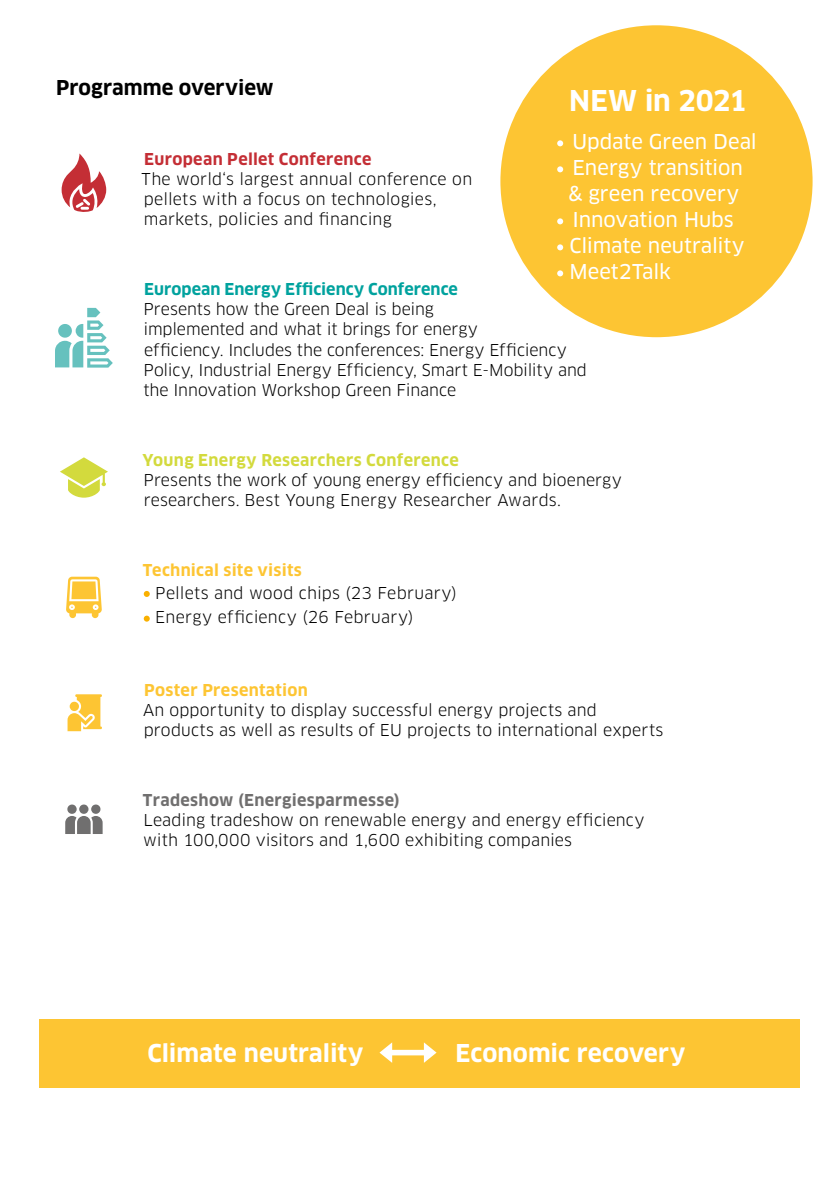
<style>
.page{position:relative;width:840px;height:1191px;background:#fff}
.page>*{position:absolute;margin:0;border:0;box-sizing:border-box;transform-origin:0 0}
.t1{font:700 28px "Clan Pro";letter-spacing:-.015em;color:#fff}
.t2{font:700 24px "Clan Pro";color:#fff}
.t3{font:20px/26px "Clan Pro News";letter-spacing:-.005em;color:#fff}
.t4{font:700 20px "Clan Pro";color:#000}
.t5{font:16px/20px "Clan Pro";letter-spacing:.005em;color:#000}
.t6{font:700 16px "Clan Pro";letter-spacing:.02em;color:#fdc533}
.t7{font:700 16px "Clan Pro";letter-spacing:.005em;color:#00a29e}
.t8{font:700 16px "Clan Pro";letter-spacing:.02em;color:#d3da3d}
.t9{font:700 16px "Clan Pro";letter-spacing:.02em;color:#706f6f}
.t10{font:700 16px "Clan Pro";letter-spacing:.02em;color:#c42e35}
</style>
<div class="page">
<div style="left:500px;top:25px;width:312px;height:312px;background:#fdc533;border-radius:50%"></div>
<svg style="left:557px;top:140px;width:6px;height:6px"></svg>
<svg style="left:557px;top:166px;width:6px;height:6px"></svg>
<svg style="left:557px;top:218px;width:6px;height:6px"></svg>
<svg style="left:557px;top:244px;width:6px;height:6px"></svg>
<svg style="left:557px;top:270px;width:6px;height:6px"></svg>
<div style="left:40px;top:1019px;width:759px;height:68px;background:#fdc533"></div>
<svg style="left:379px;top:1042px;width:57px;height:20px"></svg>
<svg style="left:62px;top:153px;width:44px;height:59px"></svg>
<svg style="left:55px;top:308px;width:58px;height:59px"></svg>
<svg style="left:66px;top:576px;width:36px;height:42px"></svg>
<svg style="left:67px;top:694px;width:35px;height:37px"></svg>
<svg style="left:60px;top:457px;width:48px;height:40px"></svg>
<svg style="left:65px;top:804px;width:38px;height:30px"></svg>
<svg style="left:144px;top:591px;width:6px;height:6px"></svg>
<svg style="left:144px;top:615px;width:6px;height:6px"></svg>
<p class="t4" style="left:56px;top:76px;width:219px">Programme overview</p>
<h1 class="t1" style="left:569px;top:85px;width:179px">NEW in 2021</h1>
<p class="t3" style="left:568px;top:129px;width:190px">Update Green Deal<br>Energy transition &amp; green recovery<br>Innovation Hubs<br>Climate neutrality<br>Meet2Talk</p>
<p class="t10" style="left:144px;top:150px;width:229px">European Pellet Conference</p>
<p class="t5" style="left:141px;top:169px;width:332px">The world‘s largest annual conference on pellets with a focus on technologies, markets, policies and financing</p>
<p class="t7" style="left:144px;top:280px;width:315px">European Energy Efficiency Conference</p>
<p class="t5" style="left:143px;top:299px;width:445px">Presents how the Green Deal is being<br>implemented and what it brings for energy<br>efficiency. Includes the conferences: Energy Efficiency Policy, Industrial Energy Efficiency, Smart E-Mobility and the Innovation Workshop Green Finance</p>
<p class="t8" style="left:142px;top:450px;width:317px">Young Energy Researchers Conference</p>
<p class="t5" style="left:143px;top:469px;width:479px">Presents the work of young energy efficiency and bioenergy researchers. Best Young Energy Researcher Awards.</p>
<p class="t6" style="left:143px;top:560px;width:160px">Technical site visits</p>
<p class="t5" style="left:155px;top:580px;width:303px;line-height:24.8px">Pellets and wood chips (23 February)<br>Energy efficiency (26 February)</p>
<p class="t6" style="left:144px;top:680px;width:165px">Poster Presentation</p>
<p class="t5" style="left:143px;top:699px;width:521px">An opportunity to display successful energy projects and products as well as results of EU projects to international experts</p>
<p class="t9" style="left:143px;top:790px;width:258px">Tradeshow (Energiesparmesse)</p>
<p class="t5" style="left:143px;top:809px;width:502px">Leading tradeshow on renewable energy and energy efficiency with 100,000 visitors and 1,600 exhibiting companies</p>
<h2 class="t2" style="left:147px;top:1039px;width:217px">Climate neutrality</h2>
<h2 class="t2" style="left:455px;top:1039px;width:231px">Economic recovery</h2>
</div>
